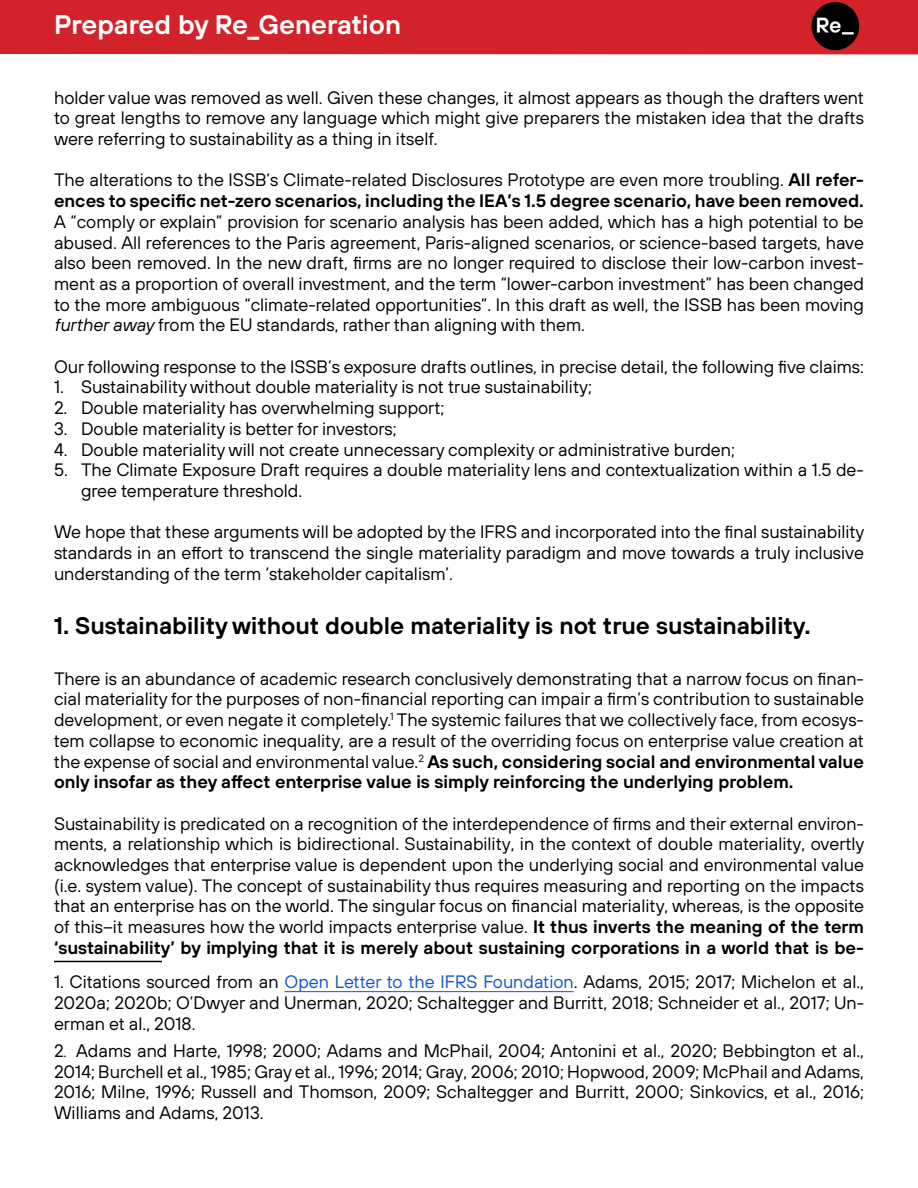
<style>
.page{position:relative;width:918px;height:1188px;background:#fff}
.page>*{position:absolute;margin:0;border:0;box-sizing:border-box;transform-origin:0 0}
.t1{font:600 27px "TT Hoves";color:#fff}
.t2{font:600 24px "TT Hoves";color:#000}
.t3{font:18px/20.7px "TT Hoves";color:#000;text-align:justify}
.t4{font:600 18px/20.7px "TT Hoves";color:#000}
.s1{font-weight:400}
.s2{font-style:italic}
.s3{font-weight:600}
.s4{color:#15c}
.s5{font-size:15px}
</style>
<div class="page">
<div style="left:0;top:0;width:918px;height:54px;background:#d2232a"></div>
<hr style="left:54px;top:961px;width:108px;height:1px;background:#000">
<hr style="left:285px;top:991px;width:289px;height:1px;background:#15c">
<img style="left:811px;top:2px;width:49px;height:49px">
<h1 class="t1" style="left:54px;top:7px;width:349px">Prepared by Re_Generation</h1>
<p class="t3" style="left:54px;top:87px;width:812px">holder value was removed as well. Given these changes, it almost appears as though the drafters went to great lengths to remove any language which might give preparers the mistaken idea that the drafts were referring to sustainability as a thing in itself.</p>
<p class="t4" style="left:54px;top:169px;width:811px"><span class="s1">The alterations to the ISSB’s Climate-related Disclosures Prototype are even more troubling.</span> All refer&shy;ences to specific net-zero scenarios, including the IEA’s 1.5 degree scenario, have been removed.</p>
<p class="t3" style="left:54px;top:211px;width:812px">A “comply or explain” provision for scenario analysis has been added, which has a high potential to be abused. All references to the Paris agreement, Paris-aligned scenarios, or science-based targets, have also been removed. In the new draft, firms are no longer required to disclose their low-carbon invest&shy;ment as a proportion of overall investment, and the term “lower-carbon investment” has been changed to the more ambiguous “climate-related opportunities”. In this draft as well, the ISSB has been moving <span class="s2">further away</span> from the EU standards, rather than aligning with them.</p>
<p class="t3" style="left:54px;top:356px;width:812px">Our following response to the ISSB’s exposure drafts outlines, in precise detail, the following five claims:</p>
<p class="t3" style="left:54px;top:377px;width:539px">1. Sustainability without double materiality is not true sustainability;</p>
<p class="t3" style="left:54px;top:397px;width:392px">2. Double materiality has overwhelming support;</p>
<p class="t3" style="left:54px;top:418px;width:344px">3. Double materiality is better for investors;</p>
<p class="t3" style="left:54px;top:439px;width:682px">4. Double materiality will not create unnecessary complexity or administrative burden;</p>
<p class="t3" style="left:81px;top:459px;width:784px;text-indent:-27px">5. The Climate Exposure Draft requires a double materiality lens and contextualization within a 1.5 de&shy;gree temperature threshold.</p>
<p class="t3" style="left:54px;top:521px;width:812px">We hope that these arguments will be adopted by the IFRS and incorporated into the final sustainability standards in an effort to transcend the single materiality paradigm and move towards a truly inclusive understanding of the term ‘stakeholder capitalism’.</p>
<h2 class="t2" style="left:54px;top:610px;width:758px">1. Sustainability without double materiality is not true sustainability.</h2>
<p class="t3" style="left:54px;top:668px;width:812px">There is an abundance of academic research conclusively demonstrating that a narrow focus on finan&shy;cial materiality for the purposes of non-financial reporting can impair a firm’s contribution to sustainable development, or even negate it completely.<sup>1</sup> The systemic failures that we collectively face, from ecosys&shy;tem collapse to economic inequality, are a result of the overriding focus on enterprise value creation at the expense of social and environmental value.<sup>2</sup> <span class="s3">As such, considering social and environmental value only insofar as they affect enterprise value is simply reinforcing the underlying problem.</span></p>
<p class="t3" style="left:54px;top:813px;width:812px">Sustainability is predicated on a recognition of the interdependence of firms and their external environ&shy;ments, a relationship which is bidirectional. Sustainability, in the context of double materiality, overtly acknowledges that enterprise value is dependent upon the underlying social and environmental value (i.e. system value). The concept of sustainability thus requires measuring and reporting on the impacts that an enterprise has on the world. The singular focus on financial materiality, whereas, is the opposite of this–it measures how the world impacts enterprise value. <span class="s3">It thus inverts the meaning of the term ‘sustainability’ by implying that it is merely about sustaining corporations in a world that is be-</span></p>
<p class="t3" style="left:54px;top:972px;width:812px">1. Citations sourced from an <span class="s4">Open Letter to the IFRS Foundation</span>. Adams, 2015; 2017; Michelon et al., 2020a; 2020b; O’Dwyer and Unerman, 2020; Schaltegger and Burritt, 2018; Schneider et al., 2017; Un&shy;erman et al., 2018.</p>
<p class="t3" style="left:54px;top:1040px;width:812px">2<span class="s5">.</span> Adams and Harte, 1998; 2000; Adams and McPhail, 2004; Antonini et al., 2020; Bebbington et al., 2014; Burchell et al., 1985; Gray et al., 1996; 2014; Gray, 2006; 2010; Hopwood, 2009; McPhail and Adams, 2016; Milne, 1996; Russell and Thomson, 2009; Schaltegger and Burritt, 2000; Sinkovics, et al., 2016; Williams and Adams, 2013.</p>
</div>
